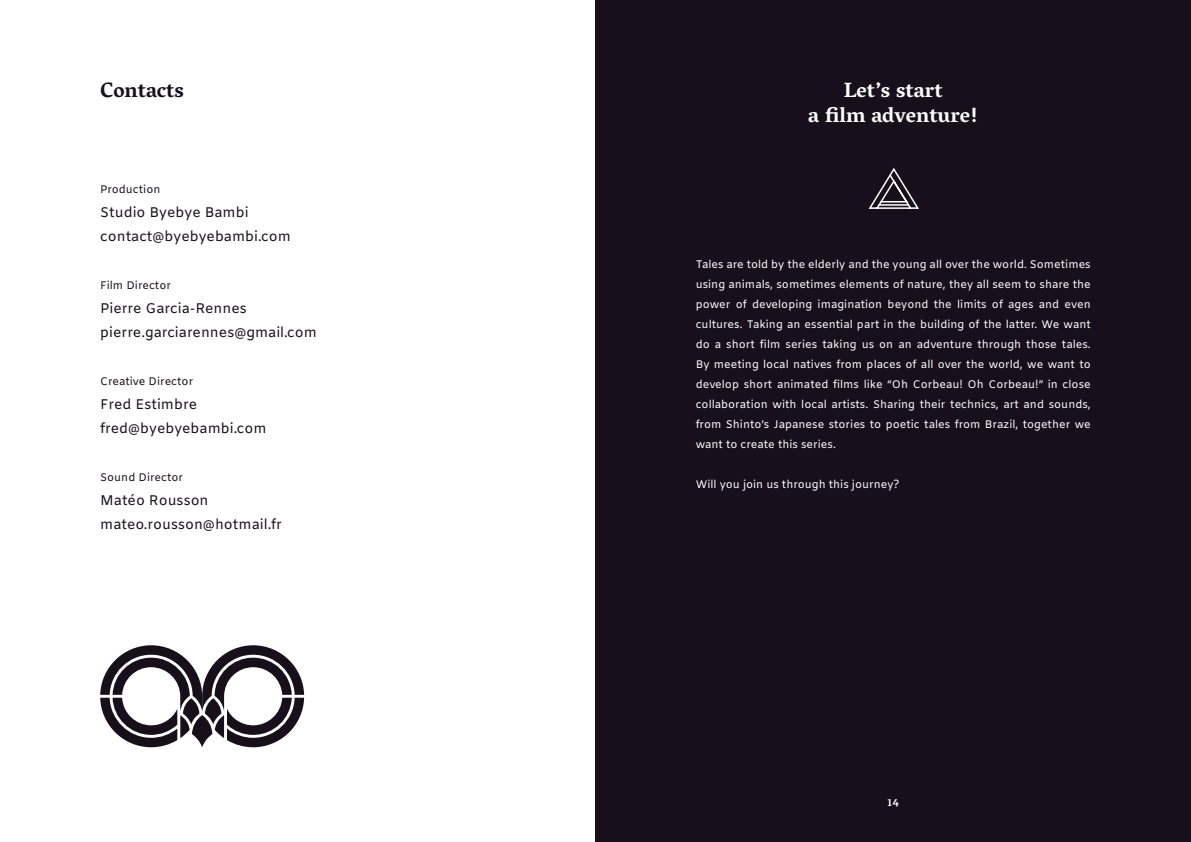
<style>
.page{position:relative;width:1191px;height:842px;background:#fff}
.page>*{position:absolute;margin:0;border:0;box-sizing:border-box;transform-origin:0 0}
.t1{font:700 21px/25.2px "Vesper Libre";color:#fff;text-align:center}
.t2{font:700 21px "Vesper Libre";color:#17101a}
.t3{font:14px/24px "Amiko";color:#17101a}
.t4{font:500 12px "Vesper Libre";color:#fff}
.t5{font:11px/20px "Amiko";color:#fff;text-align:justify}
.t6{font:11px "Amiko";color:#17101a}
</style>
<div class="page">
<div style="left:595px;top:0;width:596px;height:842px;background:#17101a"></div>
<svg style="left:100px;top:645px;width:204px;height:102px"></svg>
<svg style="left:868px;top:167px;width:51px;height:42px"></svg>
<h1 class="t2" style="left:100px;top:77px;width:85px">Contacts</h1>
<p class="t6" style="left:100px;top:182px;width:62px">Production</p>
<p class="t3" style="left:100px;top:201px;width:192px">Studio Byebye Bambi contact@byebyebambi.com</p>
<p class="t6" style="left:100px;top:278px;width:72px">Film Director</p>
<p class="t3" style="left:100px;top:297px;width:218px">Pierre Garcia-Rennes pierre.garciarennes@gmail.com</p>
<p class="t6" style="left:100px;top:374px;width:95px">Creative Director</p>
<p class="t3" style="left:100px;top:393px;width:168px">Fred Estimbre fred@byebyebambi.com</p>
<p class="t6" style="left:100px;top:470px;width:84px">Sound Director</p>
<p class="t3" style="left:100px;top:489px;width:183px">Matéo Rousson mateo.rousson@hotmail.fr</p>
<h1 class="t1" style="left:808px;top:77px;width:172px">Let’s start<br>a film adventure!</h1>
<p class="t5" style="left:695px;top:255px;width:396px">Tales are told by the elderly and the young all over the world. Sometimes using animals, sometimes elements of nature, they all seem to share the power of developing imagination beyond the limits of ages and even cultures. Taking an essential part in the building of the latter. We want do a short film series taking us on an adventure through those tales.<br>By meeting local natives from places of all over the world, we want to develop short animated films like “Oh Corbeau! Oh Corbeau!” in close collaboration with local artists. Sharing their technics, art and sounds, from Shinto’s Japanese stories to poetic tales from Brazil, together we want to create this series.</p>
<p class="t5" style="left:695px;top:475px;width:205px">Will you join us through this journey?</p>
<p class="t4" style="left:887px;top:794px;width:14px">14</p>
</div>
